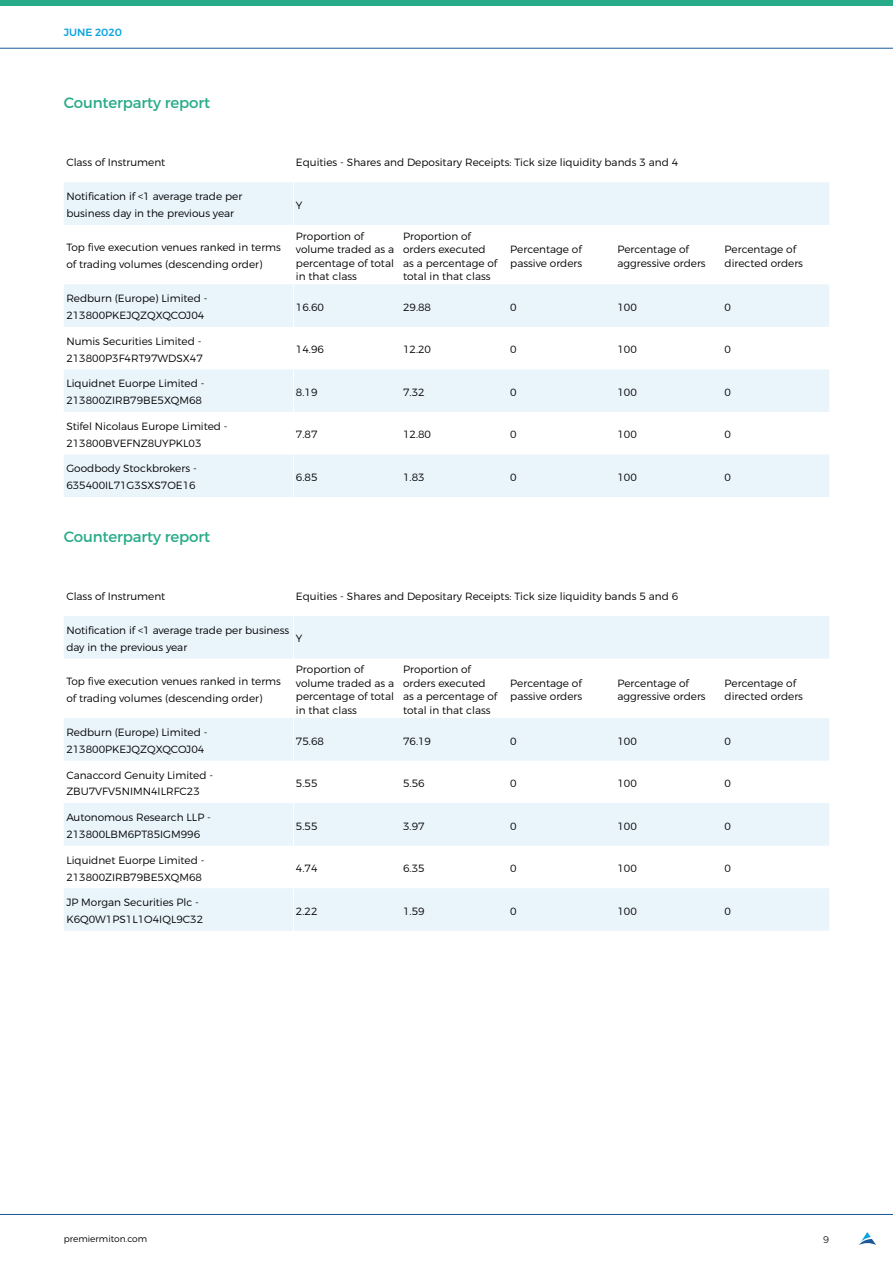
<style>
.page{position:relative;width:893px;height:1263px;background:#fff}
.page>*{position:absolute;margin:0;border:0;box-sizing:border-box;transform-origin:0 0}
.Head_2_A4{font:15px "Montserrat";letter-spacing:-.01em;color:#27ab88}
.Body_Copy_A4{font:300 10.5px/13.5px "Montserrat";color:#000001}
.t1{font:500 10.5px "Montserrat";color:#0ca4de}
.t2{font:300 9.75px "Montserrat";color:#231f20}
.t3{font:300 9px "Montserrat";color:#000001}
</style>
<div class="page">
<hr style="left:0;top:48px;width:893px;height:1px;background:#1a5897">
<div style="left:0;top:0;width:893px;height:5px;background:#27ab88"></div>
<hr style="left:0;top:1214px;width:893px;height:1px;background:#1a5897">
<svg style="left:859px;top:1232px;width:17px;height:13px"></svg>
<svg style="left:64px;top:182px;width:765px;height:315px;fill:#e9f4fb"></svg>
<hr style="left:293px;top:182px;width:1px;height:43px;background:#fff">
<hr style="left:293px;top:225px;width:1px;height:59px;background:#fff">
<hr style="left:293px;top:284px;width:1px;height:43px;background:#fff">
<hr style="left:293px;top:327px;width:1px;height:42px;background:#fff">
<hr style="left:293px;top:369px;width:1px;height:43px;background:#fff">
<hr style="left:293px;top:412px;width:1px;height:42px;background:#fff">
<hr style="left:293px;top:454px;width:1px;height:43px;background:#fff">
<svg style="left:64px;top:616px;width:765px;height:315px;fill:#e9f4fb"></svg>
<hr style="left:293px;top:616px;width:1px;height:42px;background:#fff">
<hr style="left:293px;top:658px;width:1px;height:60px;background:#fff">
<hr style="left:293px;top:718px;width:1px;height:43px;background:#fff">
<hr style="left:293px;top:761px;width:1px;height:42px;background:#fff">
<hr style="left:293px;top:803px;width:1px;height:43px;background:#fff">
<hr style="left:293px;top:846px;width:1px;height:42px;background:#fff">
<hr style="left:293px;top:888px;width:1px;height:43px;background:#fff">
<p class="t1" style="left:64px;top:26px;width:60px">JUNE 2020</p>
<p class="Head_2_A4" style="left:64px;top:94px;width:148px">Counterparty report</p>
<p class="Body_Copy_A4" style="left:66px;top:156px;width:101px">Class of Instrument</p>
<p class="Body_Copy_A4" style="left:296px;top:156px;width:384px">Equities - Shares and Depositary Receipts: Tick size liquidity bands 3 and 4</p>
<p class="Body_Copy_A4" style="left:66px;top:188px;width:177px;line-height:16.8px">Notification if &lt;1 average trade per business day in the previous year</p>
<p class="Body_Copy_A4" style="left:296px;top:198px;width:8px">Y</p>
<p class="Body_Copy_A4" style="left:66px;top:239px;width:216px;line-height:16.8px">Top five execution venues ranked in terms of trading volumes (descending order)</p>
<p class="Body_Copy_A4" style="left:296px;top:229px;width:100px">Proportion of volume traded as a percentage of total in that class</p>
<p class="Body_Copy_A4" style="left:403px;top:229px;width:96px">Proportion of orders executed as a percentage of total in that class</p>
<p class="Body_Copy_A4" style="left:510px;top:242px;width:73px">Percentage of passive orders</p>
<p class="Body_Copy_A4" style="left:617px;top:242px;width:90px">Percentage of aggressive orders</p>
<p class="Body_Copy_A4" style="left:725px;top:242px;width:80px">Percentage of directed orders</p>
<p class="Body_Copy_A4" style="left:66px;top:290px;width:143px;line-height:16.8px">Redburn (Europe) Limited -<br>213800PKEJQZQXQCOJ04</p>
<p class="Body_Copy_A4" style="left:296px;top:300px;width:30px">16.60</p>
<p class="Body_Copy_A4" style="left:403px;top:300px;width:30px">29.88</p>
<p class="Body_Copy_A4" style="left:510px;top:300px;width:8px">0</p>
<p class="Body_Copy_A4" style="left:617px;top:300px;width:21px">100</p>
<p class="Body_Copy_A4" style="left:725px;top:300px;width:8px">0</p>
<p class="Body_Copy_A4" style="left:66px;top:333px;width:138px;line-height:16.8px">Numis Securities Limited -<br>213800P3F4RT97WDSX47</p>
<p class="Body_Copy_A4" style="left:296px;top:343px;width:30px">14.96</p>
<p class="Body_Copy_A4" style="left:403px;top:343px;width:30px">12.20</p>
<p class="Body_Copy_A4" style="left:510px;top:343px;width:8px">0</p>
<p class="Body_Copy_A4" style="left:617px;top:343px;width:21px">100</p>
<p class="Body_Copy_A4" style="left:725px;top:343px;width:8px">0</p>
<p class="Body_Copy_A4" style="left:66px;top:375px;width:140px;line-height:16.8px">Liquidnet Euorpe Limited -<br>213800ZIRB79BE5XQM68</p>
<p class="Body_Copy_A4" style="left:296px;top:385px;width:23px">8.19</p>
<p class="Body_Copy_A4" style="left:403px;top:385px;width:23px">7.32</p>
<p class="Body_Copy_A4" style="left:510px;top:385px;width:8px">0</p>
<p class="Body_Copy_A4" style="left:617px;top:385px;width:21px">100</p>
<p class="Body_Copy_A4" style="left:725px;top:385px;width:8px">0</p>
<p class="Body_Copy_A4" style="left:66px;top:418px;width:163px;line-height:16.8px">Stifel Nicolaus Europe Limited -<br>213800BVEFNZ8UYPKL03</p>
<p class="Body_Copy_A4" style="left:296px;top:428px;width:23px">7.87</p>
<p class="Body_Copy_A4" style="left:403px;top:428px;width:30px">12.80</p>
<p class="Body_Copy_A4" style="left:510px;top:428px;width:8px">0</p>
<p class="Body_Copy_A4" style="left:617px;top:428px;width:21px">100</p>
<p class="Body_Copy_A4" style="left:725px;top:428px;width:8px">0</p>
<p class="Body_Copy_A4" style="left:66px;top:460px;width:132px;line-height:16.8px">Goodbody Stockbrokers -<br>635400IL71G3SXS7OE16</p>
<p class="Body_Copy_A4" style="left:296px;top:470px;width:23px">6.85</p>
<p class="Body_Copy_A4" style="left:403px;top:470px;width:23px">1.83</p>
<p class="Body_Copy_A4" style="left:510px;top:470px;width:8px">0</p>
<p class="Body_Copy_A4" style="left:617px;top:470px;width:21px">100</p>
<p class="Body_Copy_A4" style="left:725px;top:470px;width:8px">0</p>
<p class="Head_2_A4" style="left:64px;top:527px;width:148px">Counterparty report</p>
<p class="Body_Copy_A4" style="left:66px;top:589px;width:101px">Class of Instrument</p>
<p class="Body_Copy_A4" style="left:296px;top:589px;width:384px">Equities - Shares and Depositary Receipts: Tick size liquidity bands 5 and 6</p>
<p class="Body_Copy_A4" style="left:66px;top:622px;width:224px;line-height:16.8px">Notification if &lt;1 average trade per business day in the previous year</p>
<p class="Body_Copy_A4" style="left:296px;top:632px;width:8px">Y</p>
<p class="Body_Copy_A4" style="left:66px;top:673px;width:216px;line-height:16.8px">Top five execution venues ranked in terms of trading volumes (descending order)</p>
<p class="Body_Copy_A4" style="left:296px;top:662px;width:100px">Proportion of volume traded as a percentage of total in that class</p>
<p class="Body_Copy_A4" style="left:403px;top:662px;width:96px">Proportion of orders executed as a percentage of total in that class</p>
<p class="Body_Copy_A4" style="left:510px;top:676px;width:73px">Percentage of passive orders</p>
<p class="Body_Copy_A4" style="left:617px;top:676px;width:90px">Percentage of aggressive orders</p>
<p class="Body_Copy_A4" style="left:725px;top:676px;width:80px">Percentage of directed orders</p>
<p class="Body_Copy_A4" style="left:66px;top:724px;width:143px;line-height:16.8px">Redburn (Europe) Limited -<br>213800PKEJQZQXQCOJ04</p>
<p class="Body_Copy_A4" style="left:296px;top:734px;width:30px">75.68</p>
<p class="Body_Copy_A4" style="left:403px;top:734px;width:30px">76.19</p>
<p class="Body_Copy_A4" style="left:510px;top:734px;width:8px">0</p>
<p class="Body_Copy_A4" style="left:617px;top:734px;width:21px">100</p>
<p class="Body_Copy_A4" style="left:725px;top:734px;width:8px">0</p>
<p class="Body_Copy_A4" style="left:66px;top:766px;width:148px;line-height:16.8px">Canaccord Genuity Limited -<br>ZBU7VFV5NIMN4ILRFC23</p>
<p class="Body_Copy_A4" style="left:296px;top:776px;width:23px">5.55</p>
<p class="Body_Copy_A4" style="left:403px;top:776px;width:23px">5.56</p>
<p class="Body_Copy_A4" style="left:510px;top:776px;width:8px">0</p>
<p class="Body_Copy_A4" style="left:617px;top:776px;width:21px">100</p>
<p class="Body_Copy_A4" style="left:725px;top:776px;width:8px">0</p>
<p class="Body_Copy_A4" style="left:66px;top:809px;width:146px;line-height:16.8px">Autonomous Research LLP -<br>213800LBM6PT85IGM996</p>
<p class="Body_Copy_A4" style="left:296px;top:819px;width:23px">5.55</p>
<p class="Body_Copy_A4" style="left:403px;top:819px;width:23px">3.97</p>
<p class="Body_Copy_A4" style="left:510px;top:819px;width:8px">0</p>
<p class="Body_Copy_A4" style="left:617px;top:819px;width:21px">100</p>
<p class="Body_Copy_A4" style="left:725px;top:819px;width:8px">0</p>
<p class="Body_Copy_A4" style="left:66px;top:851px;width:140px;line-height:16.8px">Liquidnet Euorpe Limited -<br>213800ZIRB79BE5XQM68</p>
<p class="Body_Copy_A4" style="left:296px;top:861px;width:23px">4.74</p>
<p class="Body_Copy_A4" style="left:403px;top:861px;width:23px">6.35</p>
<p class="Body_Copy_A4" style="left:510px;top:861px;width:8px">0</p>
<p class="Body_Copy_A4" style="left:617px;top:861px;width:21px">100</p>
<p class="Body_Copy_A4" style="left:725px;top:861px;width:8px">0</p>
<p class="Body_Copy_A4" style="left:66px;top:894px;width:138px;line-height:16.8px">JP Morgan Securities Plc -<br>K6Q0W1PS1L1O4IQL9C32</p>
<p class="Body_Copy_A4" style="left:296px;top:904px;width:23px">2.22</p>
<p class="Body_Copy_A4" style="left:403px;top:904px;width:23px">1.59</p>
<p class="Body_Copy_A4" style="left:510px;top:904px;width:8px">0</p>
<p class="Body_Copy_A4" style="left:617px;top:904px;width:21px">100</p>
<p class="Body_Copy_A4" style="left:725px;top:904px;width:8px">0</p>
<p class="t3" style="left:64px;top:1233px;width:85px">premiermiton.com</p>
<p class="t2" style="left:823px;top:1233px;width:8px">9</p>
</div>
